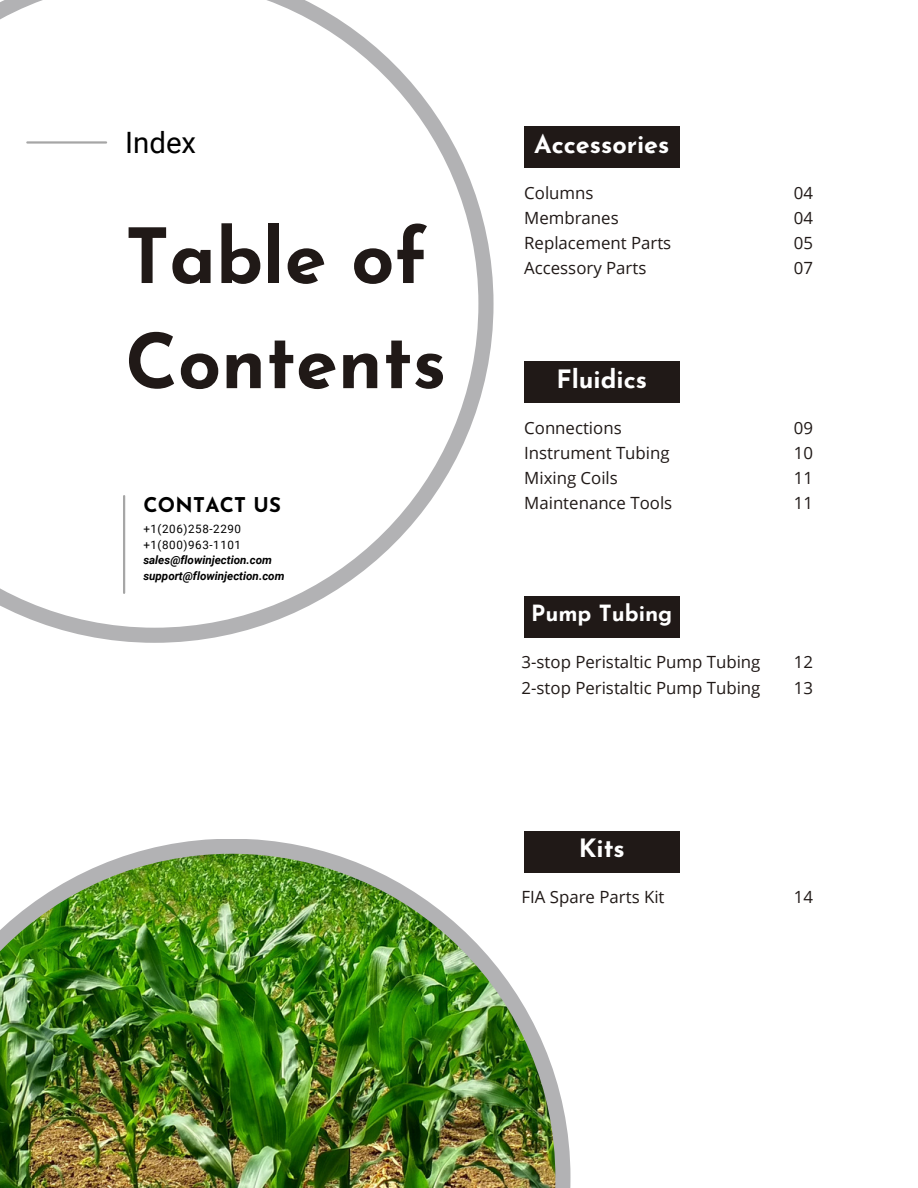
<style>
.page{position:relative;width:918px;height:1188px;background:#fff}
.page>*{position:absolute;margin:0;border:0;box-sizing:border-box;transform-origin:0 0}
.t1{font:700 75.75px/105.1px "Josefin Sans";color:#201917}
.t2{font:29.4px "Roboto";color:#000}
.t3{font:700 25.2px "Josefin Sans";color:#fff}
.t4{font:700 22.35px "Josefin Sans";color:#fff}
.t5{font:700 20.4px "Josefin Sans";letter-spacing:.015em;color:#000}
.t6{font:16.8px/25.2px "Open Sans";color:#201917}
.t7{font:italic 700 11.7px/15.5px "Roboto";color:#000}
.t8{font:11.7px/15.5px "Roboto";letter-spacing:.05em;color:#000}
</style>
<div class="page">
<svg style="left:56px;top:203px;width:438px;height:440px"></svg>
<svg style="left:0;top:0;width:478px;height:628px"></svg>
<hr style="left:27px;top:141px;width:79px;height:3px;background:#a6a6a6">
<hr style="left:123px;top:496px;width:2px;height:97px;background:#a6a6a6">
<div style="left:524px;top:127px;width:156px;height:41px;background:#201917"></div>
<div style="left:524px;top:361px;width:156px;height:42px;background:#201917"></div>
<div style="left:524px;top:596px;width:156px;height:42px;background:#201917"></div>
<div style="left:524px;top:831px;width:156px;height:42px;background:#201917"></div>
<svg style="left:131px;top:839px;width:439px;height:349px"></svg>
<img style="left:0;top:854px;width:555px;height:334px">
<h2 class="t2" style="left:125px;top:126px;width:72px">Index</h2>
<h3 class="t3" style="left:534px;top:134px;width:137px">Accessories</h3>
<p class="t6" style="left:524px;top:180px;width:149px">Columns<br>Membranes<br>Replacement Parts<br>Accessory Parts</p>
<p class="t6" style="left:794px;top:180px;width:21px;text-align:justify">04<br>04<br>05<br>07</p>
<h1 class="t1" style="left:125px;top:212px;width:323px">Table of<br>Contents</h1>
<h3 class="t3" style="left:557px;top:369px;width:92px">Fluidics</h3>
<p class="t6" style="left:524px;top:414px;width:150px">Connections<br>Instrument Tubing<br>Mixing Coils<br>Maintenance Tools</p>
<p class="t6" style="left:794px;top:414px;width:21px;text-align:justify">09<br>10<br>11<br>11</p>
<p class="t5" style="left:143px;top:496px;width:139px">CONTACT US</p>
<p class="t8" style="left:143px;top:522px;width:99px">+1(206)258-2290 +1(800)963-1101</p>
<p class="t7" style="left:143px;top:553px;width:143px">sales@flowinjection.com support@flowinjection.com</p>
<h3 class="t4" style="left:531px;top:604px;width:143px">Pump Tubing</h3>
<p class="t6" style="left:522px;top:649px;width:240px">3-stop Peristaltic Pump Tubing<br>2-stop Peristaltic Pump Tubing</p>
<p class="t6" style="left:794px;top:649px;width:21px">12<br>13</p>
<h3 class="t3" style="left:579px;top:838px;width:48px">Kits</h3>
<p class="t6" style="left:522px;top:884px;width:145px">FIA Spare Parts Kit</p>
<p class="t6" style="left:794px;top:884px;width:21px">14</p>
</div>
